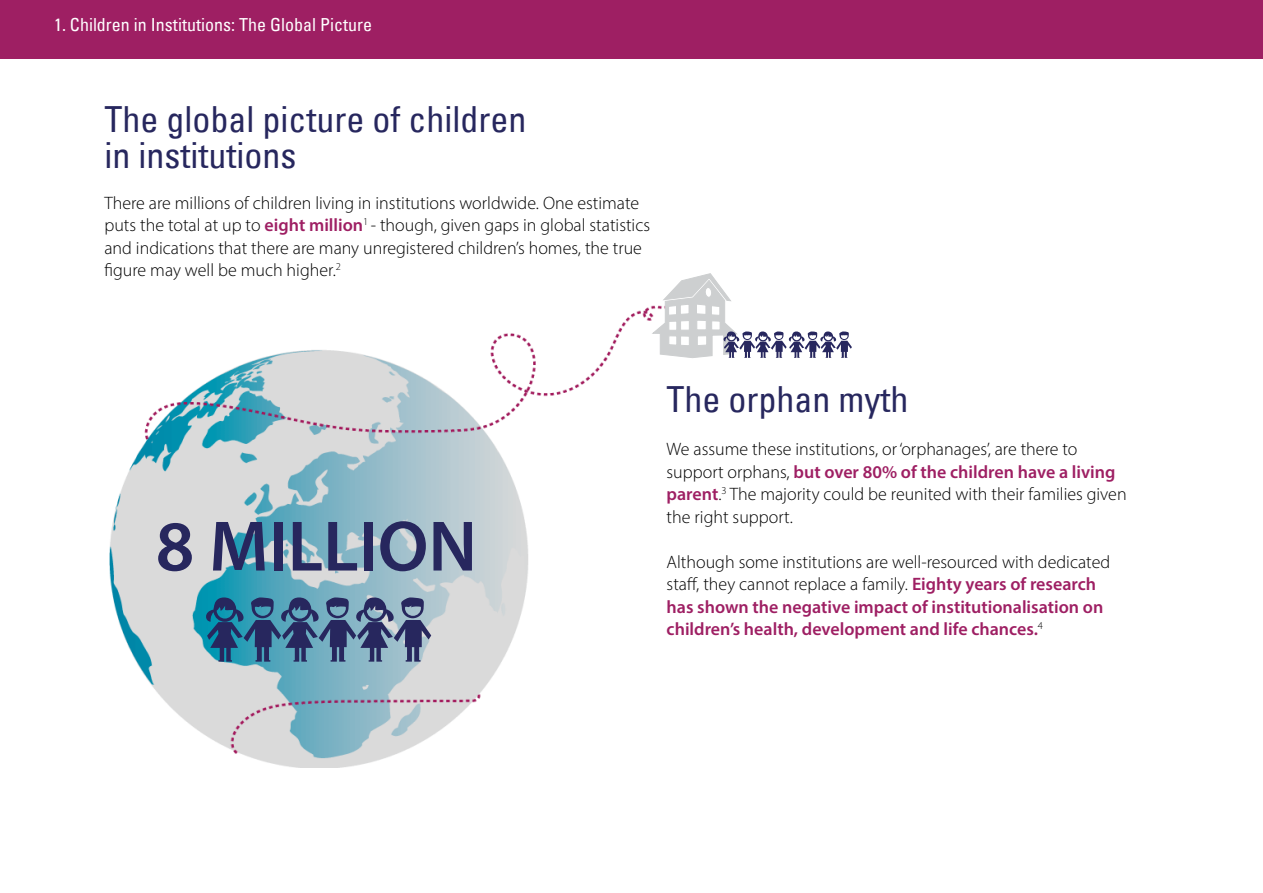
<style>
.page{position:relative;width:1263px;height:893px;background:#fff}
.page>*{position:absolute;margin:0;border:0;box-sizing:border-box;transform-origin:0 0}
.t1{font:600 72px "Myriad Pro";color:#27275e}
.t2{font:condensed 36px/36px "Univers Com 57";color:#27275e}
.t3{font:300 18px/22.5px "Myriad Pro";color:#000}
.t4{font:600 18px/22.5px "Myriad Pro";color:#9e1f63}
.t5{font:condensed 18px "Univers Com 57";color:#fff}
.s1{font-weight:600;color:#9e1f63}
.s2{font-weight:300;color:#000}
</style>
<div class="page">
<div style="left:0;top:0;width:1263px;height:58px;background:#9e1f63"></div>
<img style="left:110px;top:306px;width:542px;height:461px">
<svg style="left:203px;top:597px;width:228px;height:65px;background:#4c7496"></svg>
<svg style="left:652px;top:273px;width:200px;height:85px"></svg>
<p class="t5" style="left:54px;top:14px;width:319px">1. Children in Institutions: The Global Picture</p>
<h2 class="t2" style="left:104px;top:101px;width:423px">The global picture of children in institutions</h2>
<p class="t3" style="left:104px;top:191px;width:547px">There are millions of children living in institutions worldwide. One estimate puts the total at up to <span class="s1">eight million</span><sup>1</sup> - though, given gaps in global statistics and indications that there are many unregistered children’s homes, the true figure may well be much higher.<sup>2</sup></p>
<h1 class="t1" style="left:156px;top:500px;width:323px">8 MILLION</h1>
<h2 class="t2" style="left:667px;top:381px;width:243px">The orphan myth</h2>
<p class="t3" style="left:667px;top:438px;width:462px">We assume these institutions, or ‘orphanages’, are there to support orphans, <span class="s1">but over 80% of the children have a living parent</span>.<sup>3</sup> The majority could be reunited with their families given the right support.</p>
<p class="t4" style="left:667px;top:550px;width:445px"><span class="s2">Although some institutions are well-resourced with dedicated staff, they cannot replace a family.</span> Eighty years of research has shown the negative impact of institutionalisation on children’s health, development and life chances.<sup>4</sup></p>
</div>
